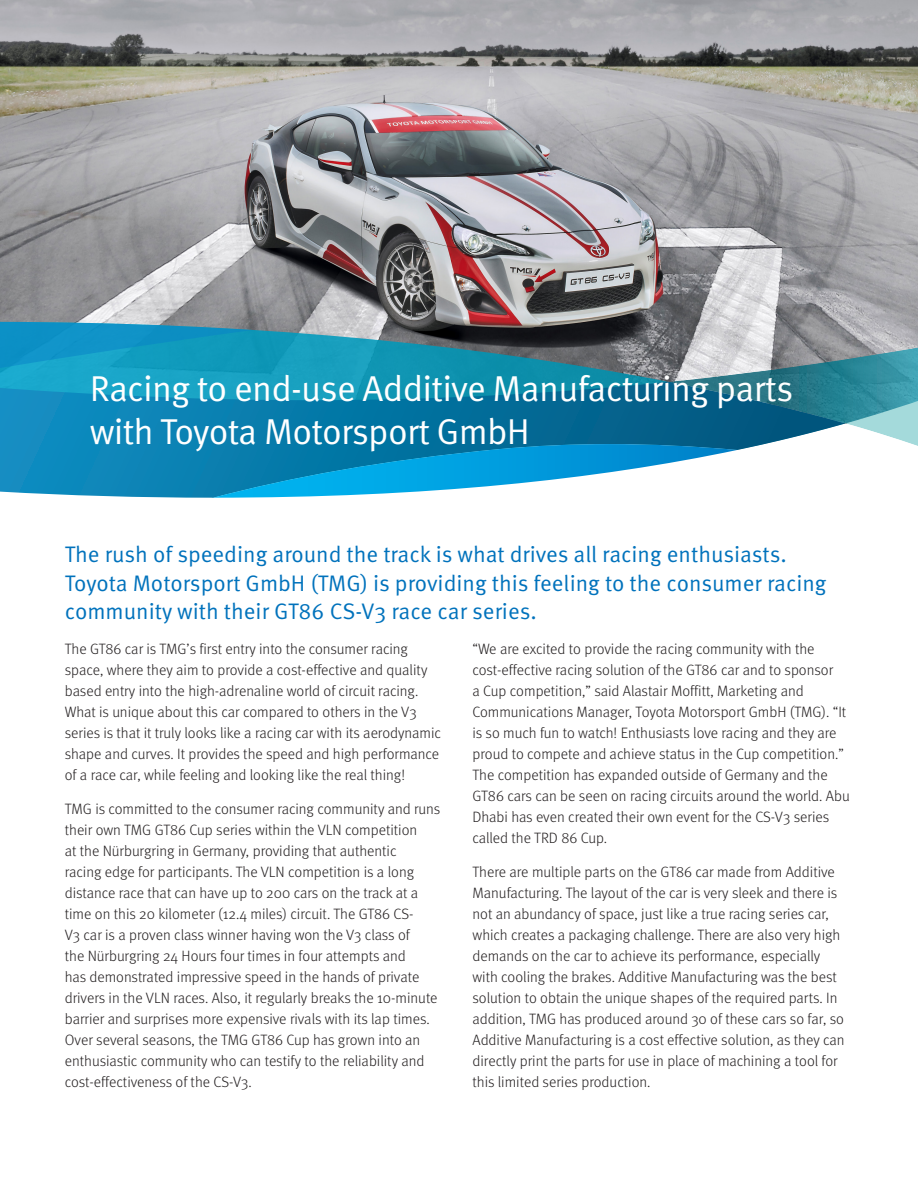
<style>
.page{position:relative;width:918px;height:1188px;background:#fff}
.page>*{position:absolute;margin:0;border:0;box-sizing:border-box;transform-origin:0 0}
.t1{font:36px/43.2px "Meta Pro Norm";letter-spacing:-.02em;color:#fff}
.t2{font:22.5px/28.5px "Meta Pro Norm";color:#0072bc}
.t3{font:300 15px/21px "Meta Pro";color:#231f20}
</style>
<div class="page">
<img style="left:0;top:0;width:918px;height:322px">
<svg style="left:0;top:322px;width:918px;height:176px;background:#3d95b4"></svg>
<p class="t1" style="left:90px;top:365px;width:705px">Racing to end-use Additive Manufacturing parts with Toyota Motorsport GmbH</p>
<p class="t2" style="left:65px;top:539px;width:763px">The rush of speeding around the track is what drives all racing enthusiasts.<br>Toyota Motorsport GmbH (TMG) is providing this feeling to the consumer racing community with their GT86 CS-V3 race car series.</p>
<p class="t3" style="left:65px;top:638px;width:378px">The GT86 car is TMG’s first entry into the consumer racing space, where they aim to provide a cost-effective and quality based entry into the high-adrenaline world of circuit racing.<br>What is unique about this car compared to others in the V3 series is that it truly looks like a racing car with its aerodynamic shape and curves. It provides the speed and high performance of a race car, while feeling and looking like the real thing!</p>
<p class="t3" style="left:65px;top:798px;width:377px">TMG is committed to the consumer racing community and runs their own TMG GT86 Cup series within the VLN competition<br>at the Nürburgring in Germany, providing that authentic<br>racing edge for participants. The VLN competition is a long distance race that can have up to 200 cars on the track at a time on this 20 kilometer (12.4 miles) circuit. The GT86 CS-<br>V3 car is a proven class winner having won the V3 class of<br>the Nürburgring 24 Hours four times in four attempts and<br>has demonstrated impressive speed in the hands of private drivers in the VLN races. Also, it regularly breaks the 10-minute barrier and surprises more expensive rivals with its lap times.<br>Over several seasons, the TMG GT86 Cup has grown into an enthusiastic community who can testify to the reliability and cost-effectiveness of the CS-V3.</p>
<p class="t3" style="left:472px;top:638px;width:379px">“We are excited to provide the racing community with the cost-effective racing solution of the GT86 car and to sponsor<br>a Cup competition,” said Alastair Moffitt, Marketing and Communications Manager, Toyota Motorsport GmbH (TMG). “It is so much fun to watch! Enthusiasts love racing and they are proud to compete and achieve status in the Cup competition.” The competition has expanded outside of Germany and the GT86 cars can be seen on racing circuits around the world. Abu Dhabi has even created their own event for the CS-V3 series called the TRD 86 Cup.</p>
<p class="t3" style="left:472px;top:861px;width:374px">There are multiple parts on the GT86 car made from Additive Manufacturing. The layout of the car is very sleek and there is not an abundancy of space, just like a true racing series car, which creates a packaging challenge. There are also very high demands on the car to achieve its performance, especially with cooling the brakes. Additive Manufacturing was the best solution to obtain the unique shapes of the required parts. In addition, TMG has produced around 30 of these cars so far, so Additive Manufacturing is a cost effective solution, as they can directly print the parts for use in place of machining a tool for this limited series production.</p>
</div>
